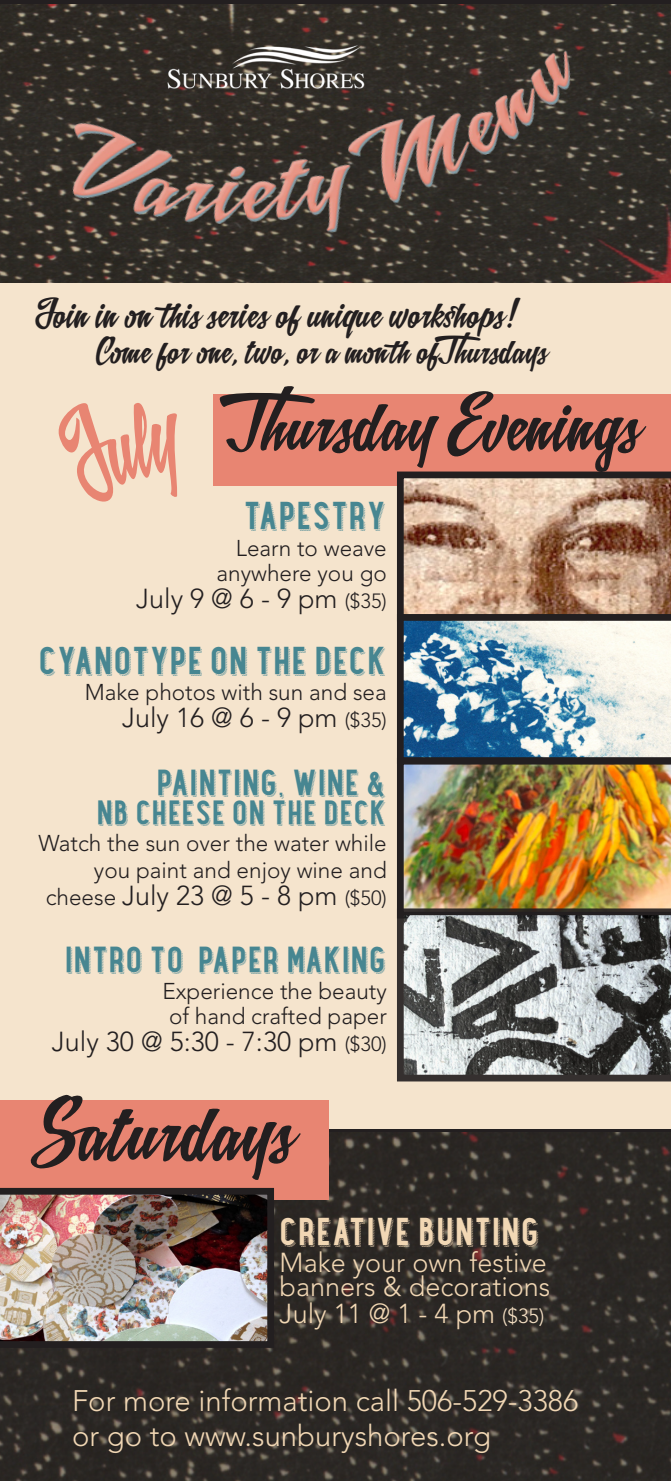
<style>
.page{position:relative;width:671px;height:1481px;background:#fff}
.page>*{position:absolute;margin:0;border:0;box-sizing:border-box;transform-origin:0 0}
.t1{font:63px "Letrista Script";color:#231f20}
.t2{font:56.25px "Letrista Script";color:#231f20}
.t3{font:36px "Station No.Four";color:#478691}
.t4{font:36px "Station No.Four";color:#f1d7b4}
.t5{font:33.75px "Station No.Four";color:#478691}
.t6{font:31.5px "Station No.Four";color:#478691}
.t7{font:300 29.25px "Expo Light S Si";color:#f1d7b4}
.t8{font:29.25px "Letrista Script";color:#231f20}
.t9{font:300 27px "Expo Light S Si";color:#231f20}
.t10{font:300 27px "Expo Light S Si";color:#f1d7b4}
.t11{font:27px "Letrista Script";color:#231f20}
.t12{font:300 22.5px/27px "Expo Light S Si";color:#231f20;text-align:right}
.s1{font-size:20.25px}
.s2{font-size:31.5px}
.s3{font-size:22.5px}
.s4{font-size:20.25px;color:#f4dfc3}
</style>
<div class="page">
<div style="left:0;top:0;width:670px;height:1480px;background:#f5e4cd"></div>
<img style="left:0;top:1132px;width:670px;height:348px">
<div style="left:0;top:1100px;width:328px;height:99px;background:#e88572"></div>
<div style="left:214px;top:394px;width:456px;height:92px;background:#e88572"></div>
<img style="left:0;top:4px;width:670px;height:279px">
<img style="left:397px;top:764px;width:273px;height:144px">
<svg style="left:397px;top:908px;width:273px;height:173px;background:#828585"></svg>
<svg style="left:397px;top:471px;width:273px;height:143px;background:#b49179"></svg>
<svg style="left:397px;top:614px;width:273px;height:150px;background:#91a8b6"></svg>
<img style="left:0;top:1188px;width:274px;height:159px">
<img style="left:35px;top:0;width:597px;height:283px">
<p class="t8" style="left:38px;top:296px;width:483px">Join in on thisseriesof unique workshops!</p>
<p class="t11" style="left:97px;top:335px;width:466px">Come for one, two, or a month of Thursdays</p>
<p class="t2" style="left:243px;top:391px;width:428px">Thursday Evenings</p>
<p class="t3" style="left:244px;top:487px;width:144px">TAPESTRY</p>
<p class="t12" style="left:236px;top:534px;width:152px">Learn to weave</p>
<p class="t12" style="left:216px;top:559px;width:172px">anywhere you go</p>
<p class="t9" style="left:136px;top:582px;width:252px">July 9 @ 6 - 9 pm <span class="s1">($35)</span></p>
<p class="t3" style="left:39px;top:632px;width:349px">CYANOTYPE ON THE DECK</p>
<p class="t12" style="left:85px;top:679px;width:303px">Make photos with sun and sea</p>
<p class="t9" style="left:122px;top:702px;width:266px">July 16 @ 6 - 9 pm <span class="s1">($35)</span></p>
<p class="t5" style="left:157px;top:756px;width:231px">PAINTING, WINE <span class="s2">&amp;</span></p>
<p class="t6" style="left:97px;top:788px;width:291px">NB CHEESE ON THE DECK</p>
<p class="t12" style="left:38px;top:829px;width:350px">Watch the sun over the water while you paint and enjoy wine and</p>
<p class="t9" style="left:46px;top:879px;width:342px"><span class="s3">cheese</span> July 23 @ 5 - 8 pm <span class="s1">($50)</span></p>
<p class="t5" style="left:65px;top:933px;width:323px">INTRO TO PAPER MAKING</p>
<p class="t12" style="left:162px;top:977px;width:226px">Experience the beauty</p>
<p class="t12" style="left:169px;top:1002px;width:219px">of hand crafted paper</p>
<p class="t9" style="left:52px;top:1025px;width:336px">July 30 @ 5:30 - 7:30 pm <span class="s1">($30)</span></p>
<p class="t1" style="left:45px;top:1094px;width:283px">Saturdays</p>
<p class="t4" style="left:279px;top:1203px;width:262px">CREATIVE BUNTING</p>
<p class="t10" style="left:279px;top:1246px;width:269px">Make your own festive</p>
<p class="t10" style="left:279px;top:1271px;width:272px">banners &amp; decorations</p>
<p class="t10" style="left:279px;top:1298px;width:266px">July 11 @ 1 - 4 pm <span class="s4">($35)</span></p>
<p class="t7" style="left:72px;top:1383px;width:507px">For more information call 506-529-3386</p>
<p class="t7" style="left:72px;top:1418px;width:420px">or go to www.sunburyshores.org</p>
</div>
